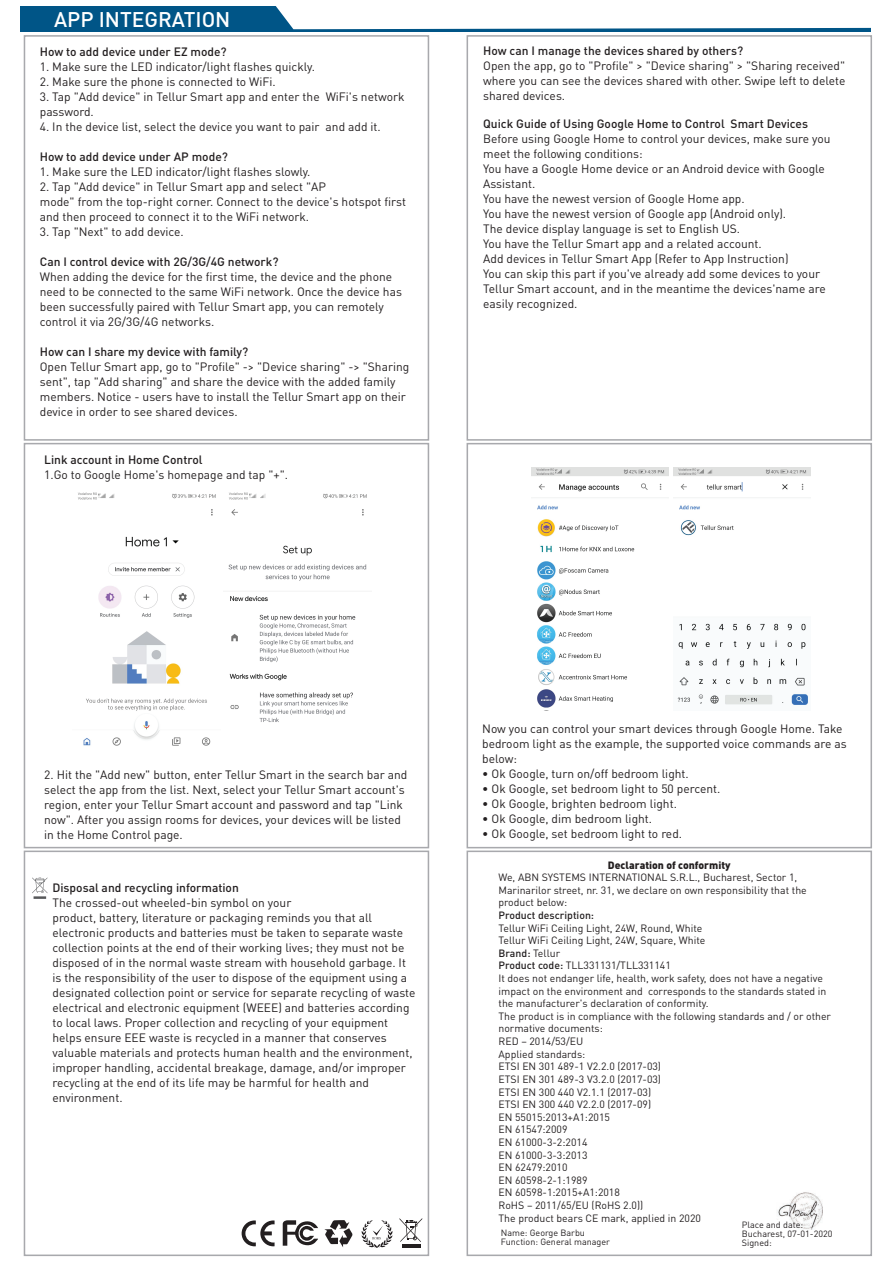
<style>
.page{position:relative;width:893px;height:1263px;background:#fff}
.page>*{position:absolute;margin:0;border:0;box-sizing:border-box;transform-origin:0 0}
.t1{font:500 21px "DIN Pro";color:#fff}
.t2{font:12px/15px "DIN Pro";color:#231f20}
.t3{font:500 12px "DIN Pro";color:#231f20}
.t4{font:10.5px/12.6px "DIN Pro";color:#231f20}
.t5{font:900 10.5px "DIN Pro";color:#231f20}
.t6{font:500 10.5px "DIN Pro";color:#231f20}
.t7{font:9px/9px "DIN Pro";color:#231f20}
.s1{font-weight:500}
</style>
<div class="page">
<div style="left:20px;top:6px;width:851px;height:26px;background:#005587"></div>
<div style="left:276px;top:6px;width:595px;height:23px;background:#fff"></div>
<img style="left:777px;top:1192px;width:45px;height:37px">
<svg style="left:324px;top:1220px;width:29px;height:27px"></svg>
<svg style="left:283px;top:1220px;width:35px;height:26px"></svg>
<svg style="left:361px;top:1220px;width:32px;height:28px"></svg>
<hr style="left:402px;top:1244px;width:18px;height:4px;background:#231f20">
<svg style="left:399px;top:1218px;width:23px;height:24px"></svg>
<svg style="left:242px;top:1220px;width:33px;height:26px"></svg>
<div style="left:24px;top:35px;width:405px;height:406px;border:2px solid #a8a9ad"></div>
<div style="left:467px;top:35px;width:405px;height:406px;border:2px solid #a8a9ad"></div>
<div style="left:24px;top:850px;width:405px;height:406px;border:2px solid #a8a9ad"></div>
<div style="left:467px;top:850px;width:405px;height:406px;border:2px solid #a8a9ad"></div>
<div style="left:24px;top:443px;width:405px;height:405px;border:2px solid #a8a9ad"></div>
<div style="left:467px;top:443px;width:405px;height:405px;border:2px solid #a8a9ad"></div>
<svg style="left:32px;top:878px;width:15px;height:21px"></svg>
<img style="left:78px;top:492px;width:138px;height:254px">
<img style="left:228px;top:492px;width:139px;height:230px">
<img style="left:674px;top:468px;width:137px;height:237px">
<img style="left:531px;top:468px;width:137px;height:243px">
<h1 class="t1" style="left:54px;top:5px;width:178px">APP INTEGRATION</h1>
<p class="t3" style="left:40px;top:44px;width:188px">How to add device under EZ mode?</p>
<p class="t2" style="left:40px;top:59px;width:277px">1. Make sure the LED indicator/light flashes quickly.</p>
<p class="t2" style="left:40px;top:74px;width:237px">2. Make sure the phone is connected to WiFi.</p>
<p class="t2" style="left:40px;top:89px;width:366px">3. Tap "Add device" in Tellur Smart app and enter the WiFi's network password.</p>
<p class="t2" style="left:40px;top:119px;width:343px">4. In the device list, select the device you want to pair and add it.</p>
<p class="t3" style="left:40px;top:149px;width:190px">How to add device under AP mode?</p>
<p class="t2" style="left:40px;top:164px;width:272px">1. Make sure the LED indicator/light flashes slowly.</p>
<p class="t2" style="left:40px;top:179px;width:368px">2. Tap "Add device" in Tellur Smart app and select "AP<br>mode" from the top-right corner. Connect to the device's hotspot first and then proceed to connect it to the WiFi network.</p>
<p class="t2" style="left:40px;top:224px;width:145px">3. Tap "Next" to add device.</p>
<p class="t3" style="left:40px;top:254px;width:240px">Can I control device with 2G/3G/4G network?</p>
<p class="t2" style="left:40px;top:269px;width:364px">When adding the device for the first time, the device and the phone need to be connected to the same WiFi network. Once the device has been successfully paired with Tellur Smart app, you can remotely control it via 2G/3G/4G networks.</p>
<p class="t3" style="left:40px;top:344px;width:210px">How can I share my device with family?</p>
<p class="t2" style="left:40px;top:359px;width:371px">Open Tellur Smart app, go to "Profile" -&gt; "Device sharing" -&gt; "Sharing sent", tap "Add sharing" and share the device with the added family members. Notice - users have to install the Tellur Smart app on their device in order to see shared devices.</p>
<p class="t3" style="left:44px;top:452px;width:160px">Link account in Home Control</p>
<p class="t2" style="left:44px;top:467px;width:245px">1.Go to Google Home's homepage and tap "+".</p>
<p class="t3" style="left:483px;top:42px;width:261px">How can I manage the devices shared by others?</p>
<p class="t2" style="left:483px;top:57px;width:364px;text-align:justify">Open the app, go to "Profile" &gt; "Device sharing" &gt; "Sharing received" where you can see the devices shared with other. Swipe left to delete shared devices.</p>
<p class="t3" style="left:483px;top:116px;width:326px">Quick Guide of Using Google Home to Control Smart Devices</p>
<p class="t2" style="left:483px;top:131px;width:349px">Before using Google Home to control your devices, make sure you meet the following conditions:<br>You have a Google Home device or an Android device with Google Assistant.<br>You have the newest version of Google Home app.<br>You have the newest version of Google app (Android only).<br>The device display language is set to English US.<br>You have the Tellur Smart app and a related account.<br>Add devices in Tellur Smart App (Refer to App Instruction)<br>You can skip this part if you've already add some devices to your Tellur Smart account, and in the meantime the devices'name are easily recognized.</p>
<p class="t2" style="left:44px;top:767px;width:365px">2. Hit the "Add new" button, enter Tellur Smart in the search bar and select the app from the list. Next, select your Tellur Smart account's region, enter your Tellur Smart account and password and tap "Link now". After you assign rooms for devices, your devices will be listed in the Home Control page.</p>
<p class="t3" style="left:52px;top:879px;width:188px">Disposal and recycling information</p>
<p class="t2" style="left:52px;top:895px;width:364px">The crossed-out wheeled-bin symbol on your<br>product, battery, literature or packaging reminds you that all electronic products and batteries must be taken to separate waste collection points at the end of their working lives; they must not be disposed of in the normal waste stream with household garbage. It is the responsibility of the user to dispose of the equipment using a designated collection point or service for separate recycling of waste electrical and electronic equipment (WEEE) and batteries according to local laws. Proper collection and recycling of your equipment helps ensure EEE waste is recycled in a manner that conserves valuable materials and protects human health and the environment, improper handling, accidental breakage, damage, and/or improper recycling at the end of its life may be harmful for health and environment.</p>
<p class="t2" style="left:482px;top:721px;width:366px">Now you can control your smart devices through Google Home. Take bedroom light as the example, the supported voice commands are as below:</p>
<p class="t2" style="left:482px;top:766px;width:208px">• Ok Google, turn on/off bedroom light.</p>
<p class="t2" style="left:482px;top:781px;width:240px">• Ok Google, set bedroom light to 50 percent.</p>
<p class="t2" style="left:482px;top:796px;width:196px">• Ok Google, brighten bedroom light.</p>
<p class="t2" style="left:482px;top:811px;width:171px">• Ok Google, dim bedroom light.</p>
<p class="t2" style="left:482px;top:826px;width:201px">• Ok Google, set bedroom light to red.</p>
<p class="t5" style="left:608px;top:858px;width:124px">Declaration of conformity</p>
<p class="t4" style="left:498px;top:871px;width:310px">We, ABN SYSTEMS INTERNATIONAL S.R.L., Bucharest, Sector 1,<br>Marinarilor street, nr. 31, we declare on own responsibility that the product below:</p>
<p class="t6" style="left:498px;top:908px;width:97px">Product description:</p>
<p class="t4" style="left:498px;top:921px;width:334px">Tellur WiFi Ceiling Light, 24W, Round, White<br>Tellur WiFi Ceiling Light, 24W, Square, White<br><span class="s1">Brand:</span> Tellur<br><span class="s1">Product code:</span> TLL331131/TLL331141<br>It does not endanger life, health, work safety, does not have a negative impact on the environment and corresponds to the standards stated in the manufacturer's declaration of conformity.<br>The product is in compliance with the following standards and / or other normative documents:<br>RED – 2014/53/EU<br>Applied standards:<br>ETSI EN 301 489-1 V2.2.0 (2017-03)<br>ETSI EN 301 489-3 V3.2.0 (2017-03)<br>ETSI EN 300 440 V2.1.1 (2017-03)<br>ETSI EN 300 440 V2.2.0 (2017-09)<br>EN 55015:2013+A1:2015<br>EN 61547:2009<br>EN 61000-3-2:2014<br>EN 61000-3-3:2013<br>EN 62479:2010<br>EN 60598-2-1:1989<br>EN 60598-1:2015+A1:2018<br>RoHS – 2011/65/EU (RoHS 2.0))<br>The product bears CE mark, applied in 2020</p>
<p class="t7" style="left:501px;top:1228px;width:111px">Name: George Barbu<br>Function: General manager</p>
<p class="t7" style="left:742px;top:1219px;width:92px">Place and date:<br>Bucharest, 07-01-2020<br>Signed:</p>
</div>
